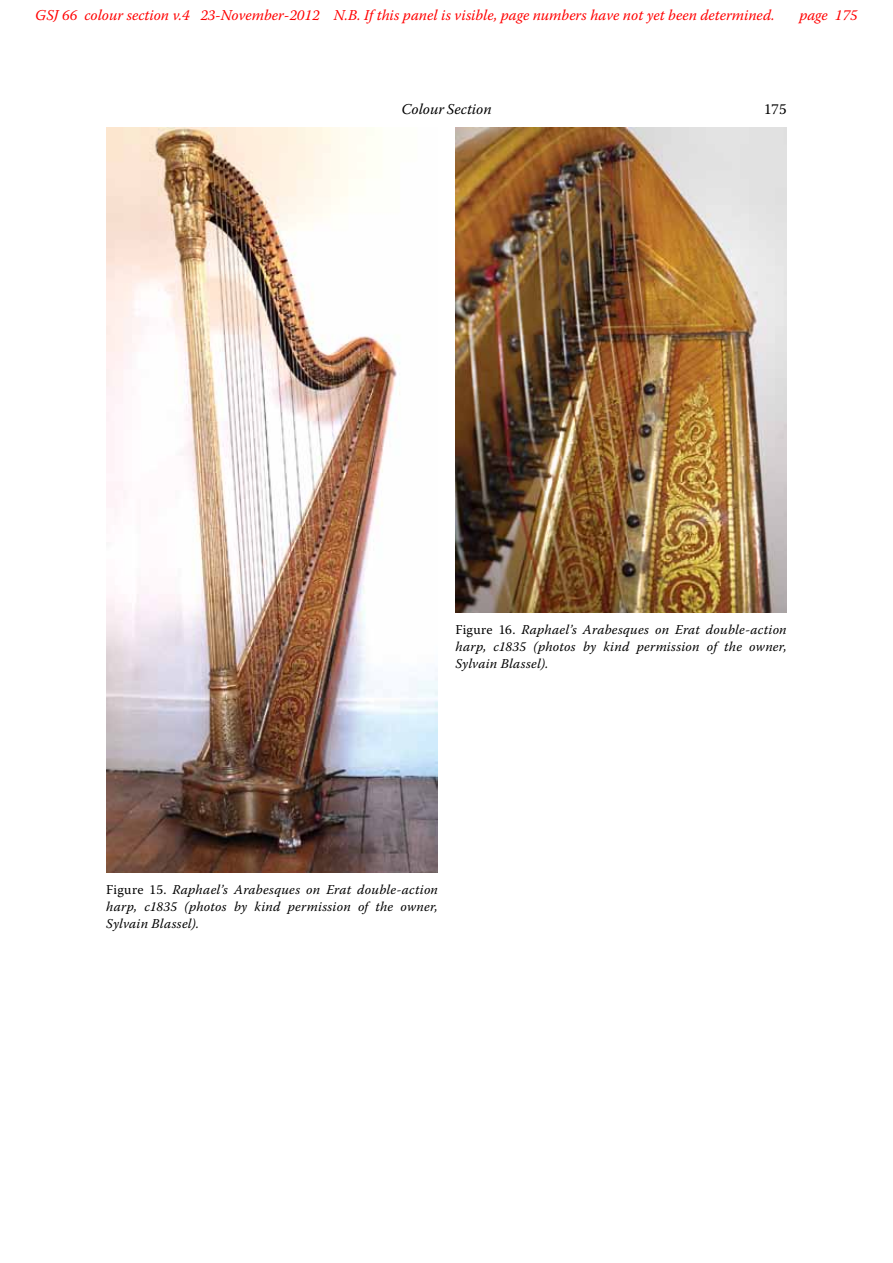
<style>
.page{position:relative;width:893px;height:1263px;background:#fff}
.page>*{position:absolute;margin:0;border:0;box-sizing:border-box;transform-origin:0 0}
.t1{font:italic 15px "Warnock Pro";color:#f00}
.t2{font:italic 15px "Warnock Pro";color:#000}
.t3{font:15px "Warnock Pro";color:#000}
.t4{font:italic 13.5px/16.8px "Warnock Pro";letter-spacing:.02em;color:#000;text-align:justify}
.s1{font-style:normal}
</style>
<div class="page">
<img style="left:106px;top:128px;width:332px;height:744px">
<img style="left:455px;top:128px;width:332px;height:484px">
<p class="t1" style="left:35px;top:6px;width:741px">GSJ 66 colour section v.4 23-November-2012 N.B. If this panel is visible, page numbers have not yet been determined.</p>
<p class="t1" style="left:799px;top:6px;width:60px">page 175</p>
<p class="t2" style="left:401px;top:100px;width:92px">Colour Section</p>
<p class="t3" style="left:764px;top:100px;width:24px">175</p>
<p class="t4" style="left:455px;top:621px;width:333px"><span class="s1">Figure 16.</span> Raphael’s Arabesques on Erat double-action harp, c1835 (photos by kind permission of the owner, Sylvain Blassel).</p>
<p class="t4" style="left:106px;top:881px;width:333px"><span class="s1">Figure 15.</span> Raphael’s Arabesques on Erat double-action harp, c1835 (photos by kind permission of the owner, Sylvain Blassel).</p>
</div>
